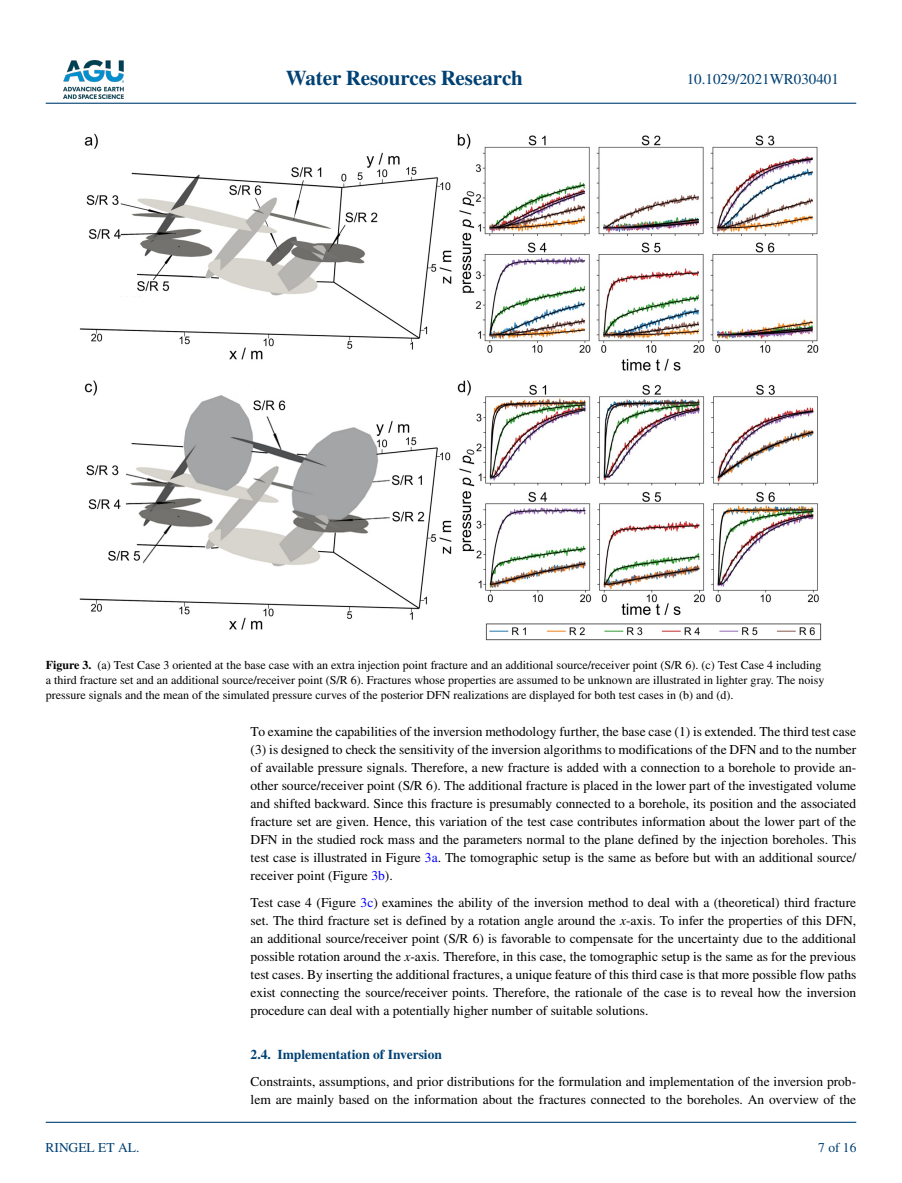
<style>
.page{position:relative;width:902px;height:1183px;background:#fff}
.page>*{position:absolute;margin:0;border:0;box-sizing:border-box;transform-origin:0 0}
.t1{font:700 21px "STIX";color:#004174}
.t2{font:15px "STIX";color:#004174}
.t3{font:13.5px/18px "STIX";color:#000;text-align:justify}
.t4{font:700 13.5px "STIX";color:#004174}
.t5{font:13.5px "STIX";color:#004174}
.t6{font:12px/15px "STIX";color:#000}
.s1{font-weight:700}
.s2{color:#00f}
.s3{font-style:italic}
</style>
<div class="page">
<img style="left:63px;top:60px;width:60px;height:39px">
<hr style="left:46px;top:103px;width:810px;height:1px;background:#004174">
<hr style="left:46px;top:1121px;width:810px;height:1px;background:#004174">
<img style="left:79px;top:134px;width:742px;height:506px">
<h1 class="t1" style="left:285px;top:66px;width:239px">Water Resources Research</h1>
<p class="t2" style="left:686px;top:69px;width:154px">10.1029/2021WR030401</p>
<p class="t6" style="left:46px;top:657px;width:780px"><span class="s1">Figure 3.</span> (a) Test Case 3 oriented at the base case with an extra injection point fracture and an additional source/receiver point (S/R 6). (c) Test Case 4 including a third fracture set and an additional source/receiver point (S/R 6). Fractures whose properties are assumed to be unknown are illustrated in lighter gray. The noisy pressure signals and the mean of the simulated pressure curves of the posterior DFN realizations are displayed for both test cases in (b) and (d).</p>
<p class="t5" style="left:45px;top:1138px;width:95px">RINGEL ET AL.</p>
<p class="t3" style="left:250px;top:723px;width:607px">To examine the capabilities of the inversion methodology further, the base case (1) is extended. The third test case (3) is designed to check the sensitivity of the inversion algorithms to modifications of the DFN and to the number of available pressure signals. Therefore, a new fracture is added with a connection to a borehole to provide an&shy;other source/receiver point (S/R 6). The additional fracture is placed in the lower part of the investigated volume and shifted backward. Since this fracture is presumably connected to a borehole, its position and the associated fracture set are given. Hence, this variation of the test case contributes information about the lower part of the DFN in the studied rock mass and the parameters normal to the plane defined by the injection boreholes. This test case is illustrated in Figure <span class="s2">3a</span>. The tomographic setup is the same as before but with an additional source/ receiver point (Figure <span class="s2">3b</span>).</p>
<p class="t3" style="left:250px;top:894px;width:607px">Test case 4 (Figure <span class="s2">3c</span>) examines the ability of the inversion method to deal with a (theoretical) third fracture set. The third fracture set is defined by a rotation angle around the <span class="s3">x</span>-axis. To infer the properties of this DFN, an additional source/receiver point (S/R 6) is favorable to compensate for the uncertainty due to the additional possible rotation around the <span class="s3">x</span>-axis. Therefore, in this case, the tomographic setup is the same as for the previous test cases. By inserting the additional fractures, a unique feature of this third case is that more possible flow paths exist connecting the source/receiver points. Therefore, the rationale of the case is to reveal how the inversion procedure can deal with a potentially higher number of suitable solutions.</p>
<p class="t4" style="left:250px;top:1045px;width:193px">2.4. Implementation of Inversion</p>
<p class="t3" style="left:250px;top:1072px;width:607px">Constraints, assumptions, and prior distributions for the formulation and implementation of the inversion prob&shy;lem are mainly based on the information about the fractures connected to the boreholes. An overview of the</p>
<p class="t5" style="left:818px;top:1138px;width:40px">7 of 16</p>
</div>
